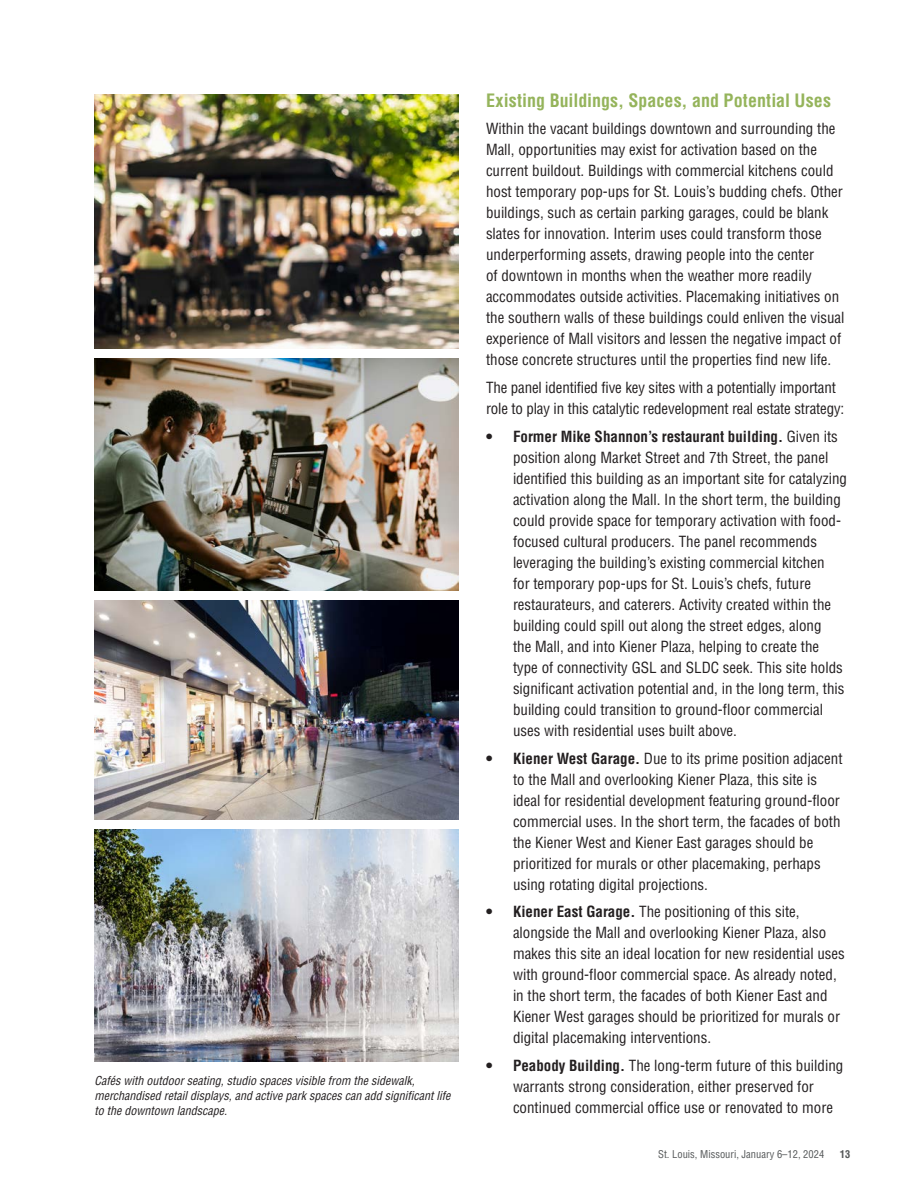
<style>
.page{position:relative;width:918px;height:1188px;background:#fff}
.page>*{position:absolute;margin:0;border:0;box-sizing:border-box;transform-origin:0 0}
.Cashiers_body_text{font:700 condensed 18px "Helvetica";letter-spacing:.005em;color:#95b45b}
.t1{font:condensed 15px/21px "Helvetica";color:#231f20}
.Cashiers_body_text-2{font:italic condensed 12px/15px "Helvetica LT Std";color:#231f20}
.t2{font:condensed 10.5px "Helvetica";color:#545758}
.t3{font:700 condensed 10.5px "Helvetica";color:#545758}
.s1{font-weight:700}
</style>
<div class="page">
<img style="left:95px;top:94px;width:364px;height:255px">
<img style="left:94px;top:600px;width:365px;height:220px">
<img style="left:94px;top:359px;width:365px;height:231px">
<img style="left:94px;top:830px;width:365px;height:232px">
<p class="Cashiers_body_text-2" style="left:94px;top:1074px;width:357px">Cafés with outdoor seating, studio spaces visible from the sidewalk, merchandised retail displays, and active park spaces can add significant life to the downtown landscape.</p>
<p class="Cashiers_body_text" style="left:486px;top:89px;width:347px">Existing Buildings, Spaces, and Potential Uses</p>
<p class="t1" style="left:486px;top:118px;width:360px">Within the vacant buildings downtown and surrounding the Mall, opportunities may exist for activation based on the current buildout. Buildings with commercial kitchens could host temporary pop-ups for St. Louis’s budding chefs. Other buildings, such as certain parking garages, could be blank slates for innovation. Interim uses could transform those underperforming assets, drawing people into the center<br>of downtown in months when the weather more readily accommodates outside activities. Placemaking initiatives on the southern walls of these buildings could enliven the visual experience of Mall visitors and lessen the negative impact of those concrete structures until the properties find new life.</p>
<p class="t1" style="left:486px;top:377px;width:360px">The panel identified five key sites with a potentially important role to play in this catalytic redevelopment real estate strategy:</p>
<p class="t1" style="left:513px;top:426px;width:336px;text-indent:-27px"><span class="s1">• Former Mike Shannon’s restaurant building.</span> Given its position along Market Street and 7th Street, the panel identified this building as an important site for catalyzing activation along the Mall. In the short term, the building could provide space for temporary activation with food&shy;focused cultural producers. The panel recommends leveraging the building’s existing commercial kitchen<br>for temporary pop-ups for St. Louis’s chefs, future restaurateurs, and caterers. Activity created within the building could spill out along the street edges, along<br>the Mall, and into Kiener Plaza, helping to create the type of connectivity GSL and SLDC seek. This site holds significant activation potential and, in the long term, this building could transition to ground-floor commercial uses with residential uses built above.</p>
<p class="t1" style="left:513px;top:747px;width:331px;text-indent:-27px"><span class="s1">• Kiener West Garage.</span> Due to its prime position adjacent to the Mall and overlooking Kiener Plaza, this site is ideal for residential development featuring ground-floor commercial uses. In the short term, the facades of both the Kiener West and Kiener East garages should be prioritized for murals or other placemaking, perhaps using rotating digital projections.</p>
<p class="t1" style="left:513px;top:901px;width:333px;text-indent:-27px"><span class="s1">• Kiener East Garage.</span> The positioning of this site, alongside the Mall and overlooking Kiener Plaza, also makes this site an ideal location for new residential uses with ground-floor commercial space. As already noted, in the short term, the facades of both Kiener East and Kiener West garages should be prioritized for murals or digital placemaking interventions.</p>
<p class="t1" style="left:513px;top:1055px;width:332px;text-indent:-27px"><span class="s1">• Peabody Building.</span> The long-term future of this building warrants strong consideration, either preserved for continued commercial office use or renovated to more</p>
<p class="t2" style="left:658px;top:1148px;width:168px">St. Louis, Missouri, January 6–12, 2024</p>
<p class="t3" style="left:840px;top:1148px;width:12px">13</p>
</div>
